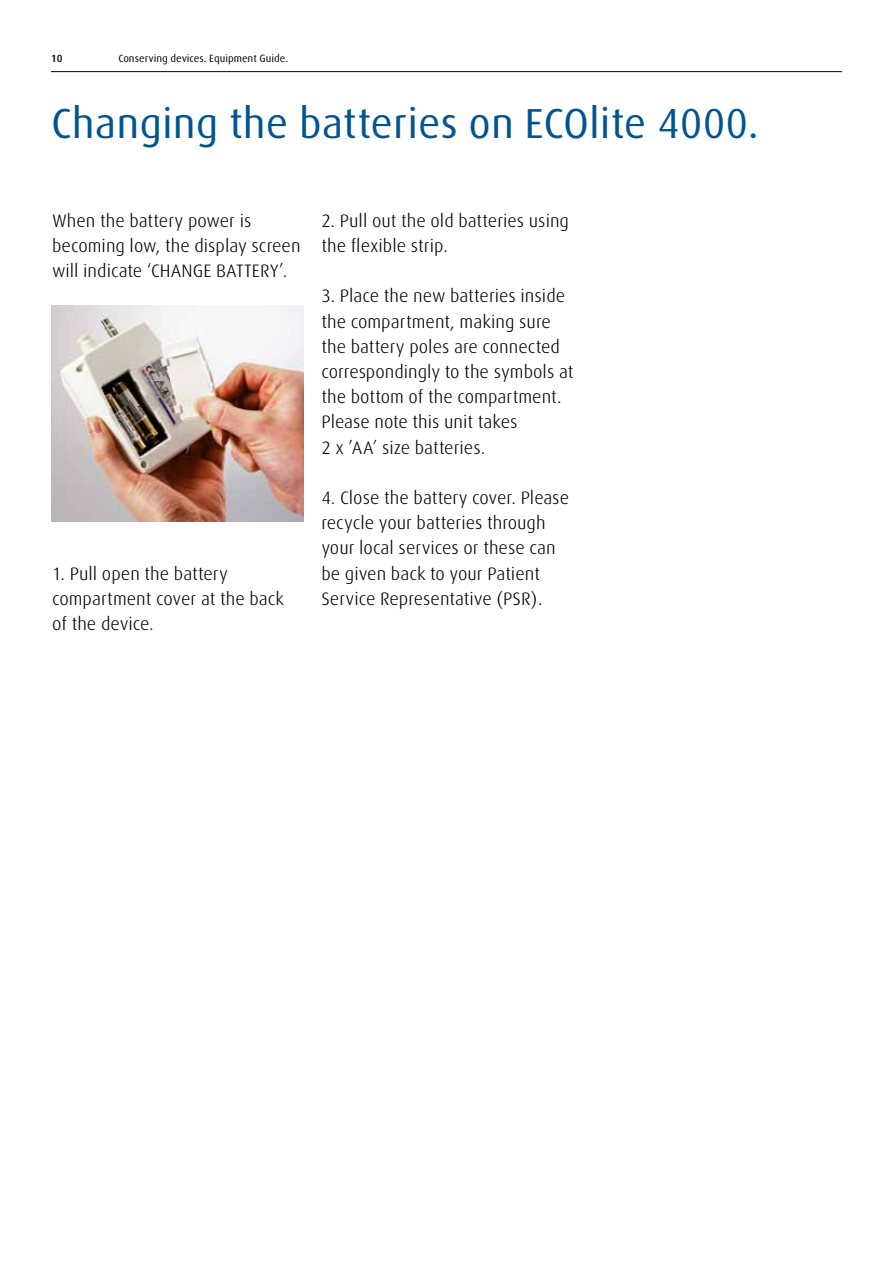
<style>
.page{position:relative;width:893px;height:1263px;background:#fff}
.page>*{position:absolute;margin:0;border:0;box-sizing:border-box;transform-origin:0 0}
.t1{font:42px "Linde Dax Global";color:#005590}
.t2{font:300 18px/25.2px "Linde Dax Global";color:#000}
.t3{font:10.5px "Linde Dax Global";color:#000}
.t4{font:500 10.5px "Linde Dax Global";color:#000}
</style>
<div class="page">
<hr style="left:51px;top:71px;width:791px;height:1px;background:#000">
<img style="left:51px;top:305px;width:252px;height:216px">
<p class="t4" style="left:51px;top:52px;width:13px">10</p>
<p class="t3" style="left:118px;top:52px;width:171px">Conserving devices. Equipment Guide.</p>
<h1 class="t1" style="left:51px;top:99px;width:709px">Changing the batteries on ECOlite 4000.</h1>
<p class="t2" style="left:52px;top:208px;width:250px">When the battery power is becoming low, the display screen will indicate ‘CHANGE BATTERY’.</p>
<p class="t2" style="left:52px;top:561px;width:234px">1. Pull open the battery compartment cover at the back of the device.</p>
<p class="t2" style="left:321px;top:208px;width:249px">2. Pull out the old batteries using the flexible strip.</p>
<p class="t2" style="left:321px;top:284px;width:254px">3. Place the new batteries inside the compartment, making sure the battery poles are connected correspondingly to the symbols at the bottom of the compartment.<br>Please note this unit takes<br>2 x ’AA’ size batteries.</p>
<p class="t2" style="left:321px;top:485px;width:249px">4. Close the battery cover. Please recycle your batteries through your local services or these can be given back to your Patient<br>Service Representative (PSR).</p>
</div>
